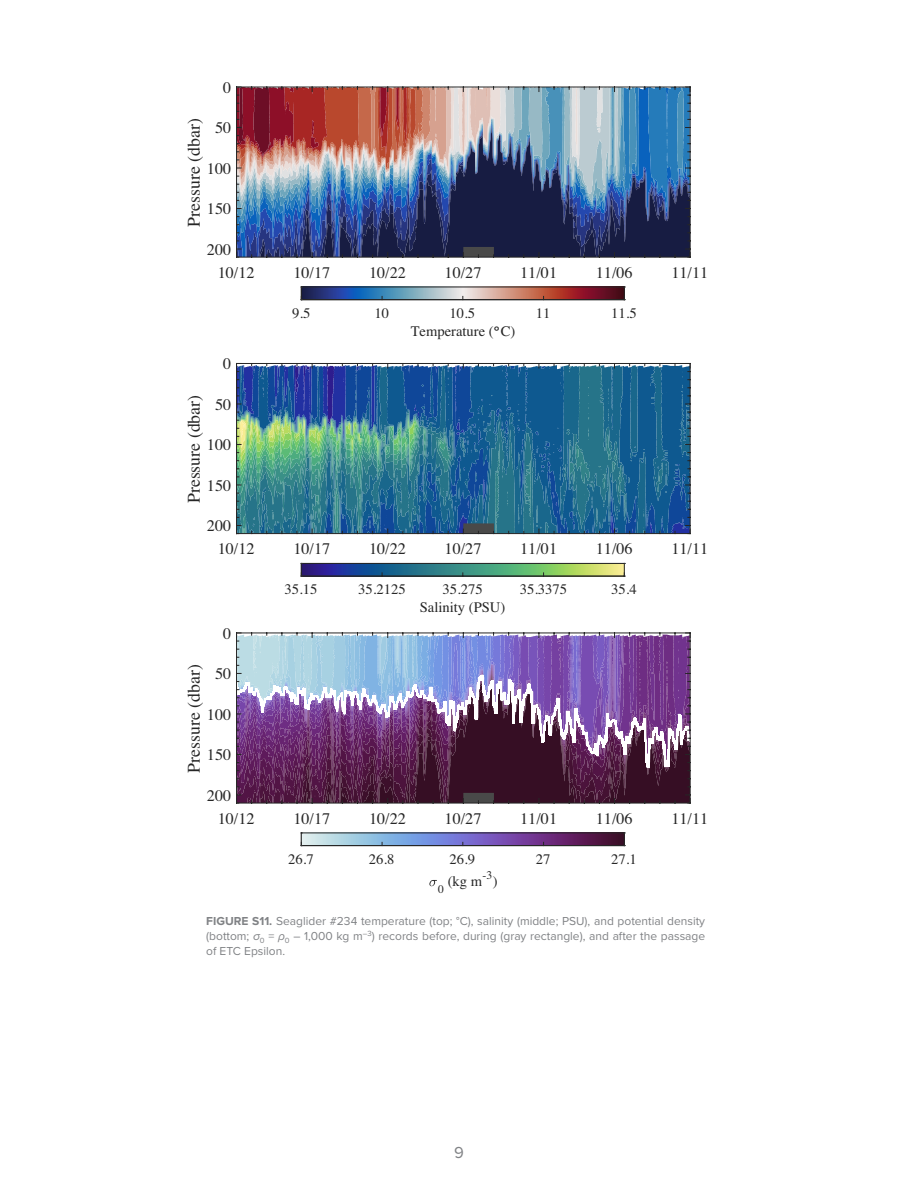
<style>
.page{position:relative;width:918px;height:1188px;background:#fff}
.page>*{position:absolute;margin:0;border:0;box-sizing:border-box;transform-origin:0 0}
.t1{font:17.85px "Times";color:#262626}
.t2{font:16.5px "Proxima Nova";color:#808285}
.t3{font:16.2px "Times";color:#262626}
.t4{font:14.55px "Times";color:#262626}
.t5{font:12px/15px "Proxima Nova";color:#808285;text-align:justify}
.t6{font:11.7px "Times";color:#262626}
.s1{font-family:"Courier"}
.s2{font-weight:700}
.s3{font-style:italic}
</style>
<div class="page">
<svg style="left:260px;top:774px;width:43px;height:29px"></svg>
<svg style="left:306px;top:774px;width:384px;height:29px;background:#411630"></svg>
<svg style="left:237px;top:771px;width:453px;height:3px"></svg>
<div style="left:463px;top:793px;width:31px;height:10px;background:#494949"></div>
<hr style="left:237px;top:803px;width:453px;height:1px;background:#262626">
<hr style="left:236px;top:633px;width:1px;height:170px;background:#262626">
<hr style="left:690px;top:633px;width:1px;height:170px;background:#262626">
<svg style="left:237px;top:633px;width:453px;height:138px;background:#836b9e"></svg>
<svg style="left:236px;top:795px;width:5px;height:9px"></svg>
<svg style="left:686px;top:633px;width:5px;height:9px"></svg>
<svg style="left:686px;top:795px;width:5px;height:9px"></svg>
<img style="left:302px;top:834px;width:322px;height:11px">
<svg style="left:429px;top:880px;width:8px;height:6px"></svg>
<hr style="left:301px;top:833px;width:323px;height:1px;background:#262626">
<hr style="left:301px;top:845px;width:323px;height:1px;background:#262626">
<svg style="left:301px;top:834px;width:1px;height:12px"></svg>
<svg style="left:624px;top:833px;width:1px;height:13px"></svg>
<svg style="left:237px;top:233px;width:453px;height:24px;background:#202856"></svg>
<svg style="left:237px;top:88px;width:453px;height:145px;background:#23376b"></svg>
<svg style="left:237px;top:88px;width:447px;height:135px;background:#2b5f99"></svg>
<svg style="left:237px;top:88px;width:385px;height:128px;background:#294582"></svg>
<svg style="left:237px;top:88px;width:384px;height:121px;background:#34568e"></svg>
<div style="left:463px;top:247px;width:31px;height:10px;background:#494949"></div>
<hr style="left:237px;top:257px;width:453px;height:1px;background:#262626">
<hr style="left:237px;top:87px;width:453px;height:1px;background:#262626">
<hr style="left:236px;top:87px;width:1px;height:170px;background:#262626">
<hr style="left:690px;top:87px;width:1px;height:170px;background:#262626">
<svg style="left:237px;top:87px;width:381px;height:114px;background:#93828f"></svg>
<svg style="left:236px;top:249px;width:5px;height:9px"></svg>
<svg style="left:686px;top:87px;width:5px;height:9px"></svg>
<svg style="left:686px;top:249px;width:5px;height:9px"></svg>
<img style="left:302px;top:288px;width:322px;height:11px">
<hr style="left:301px;top:287px;width:323px;height:1px;background:#262626">
<hr style="left:301px;top:299px;width:323px;height:1px;background:#262626">
<svg style="left:301px;top:288px;width:1px;height:12px"></svg>
<svg style="left:624px;top:287px;width:1px;height:13px"></svg>
<svg style="left:663px;top:365px;width:27px;height:168px;background:#165991"></svg>
<svg style="left:464px;top:365px;width:199px;height:168px;background:#2a6d98"></svg>
<svg style="left:464px;top:380px;width:196px;height:153px;background:#196291"></svg>
<svg style="left:464px;top:412px;width:145px;height:121px;background:#236b91"></svg>
<div style="left:463px;top:523px;width:31px;height:11px;background:#494949"></div>
<hr style="left:237px;top:533px;width:453px;height:1px;background:#262626">
<hr style="left:237px;top:363px;width:453px;height:1px;background:#262626">
<hr style="left:690px;top:363px;width:1px;height:171px;background:#262626">
<svg style="left:236px;top:363px;width:228px;height:171px;background:#397692"></svg>
<svg style="left:686px;top:364px;width:5px;height:8px"></svg>
<svg style="left:686px;top:525px;width:5px;height:9px"></svg>
<img style="left:302px;top:564px;width:322px;height:12px">
<hr style="left:301px;top:563px;width:323px;height:1px;background:#262626">
<hr style="left:301px;top:576px;width:323px;height:1px;background:#262626">
<svg style="left:301px;top:563px;width:1px;height:13px"></svg>
<svg style="left:624px;top:563px;width:1px;height:14px"></svg>
<p class="t3" style="left:223px;top:72px;width:10px">0</p>
<p class="t3" style="left:215px;top:112px;width:18px">50</p>
<p class="t3" style="left:207px;top:153px;width:26px">100</p>
<p class="t3" style="left:207px;top:193px;width:26px">150</p>
<p class="t3" style="left:207px;top:234px;width:26px">200</p>
<p class="t1" style="left:177px;top:227px;width:110px;rotate:-90deg">Pressure (dbar)</p>
<p class="t3" style="left:218px;top:257px;width:38px">10/12</p>
<p class="t3" style="left:293px;top:257px;width:38px">10/17</p>
<p class="t3" style="left:369px;top:257px;width:38px">10/22</p>
<p class="t3" style="left:445px;top:257px;width:38px">10/27</p>
<p class="t3" style="left:520px;top:257px;width:38px">11/01</p>
<p class="t3" style="left:596px;top:257px;width:38px">11/06</p>
<p class="t3" style="left:671px;top:257px;width:38px">11/11</p>
<p class="t3" style="left:223px;top:348px;width:10px">0</p>
<p class="t3" style="left:215px;top:389px;width:18px">50</p>
<p class="t3" style="left:207px;top:429px;width:26px">100</p>
<p class="t3" style="left:207px;top:470px;width:26px">150</p>
<p class="t3" style="left:207px;top:510px;width:26px">200</p>
<p class="t1" style="left:177px;top:503px;width:110px;rotate:-90deg">Pressure (dbar)</p>
<p class="t4" style="left:292px;top:299px;width:20px">9.5</p>
<p class="t4" style="left:374px;top:299px;width:16px">10</p>
<p class="t4" style="left:450px;top:299px;width:27px">10.5</p>
<p class="t4" style="left:536px;top:299px;width:16px">11</p>
<p class="t4" style="left:611px;top:299px;width:27px">11.5</p>
<p class="t4" style="left:411px;top:318px;width:106px">Temperature (<span class="s1">°</span>C)</p>
<p class="t3" style="left:218px;top:533px;width:38px">10/12</p>
<p class="t3" style="left:293px;top:533px;width:38px">10/17</p>
<p class="t3" style="left:369px;top:533px;width:38px">10/22</p>
<p class="t3" style="left:445px;top:533px;width:38px">10/27</p>
<p class="t3" style="left:520px;top:533px;width:38px">11/01</p>
<p class="t3" style="left:596px;top:533px;width:38px">11/06</p>
<p class="t3" style="left:671px;top:533px;width:38px">11/11</p>
<p class="t3" style="left:223px;top:618px;width:10px">0</p>
<p class="t3" style="left:215px;top:658px;width:18px">50</p>
<p class="t3" style="left:207px;top:699px;width:26px">100</p>
<p class="t3" style="left:207px;top:739px;width:26px">150</p>
<p class="t3" style="left:207px;top:780px;width:26px">200</p>
<p class="t1" style="left:177px;top:773px;width:110px;rotate:-90deg">Pressure (dbar)</p>
<p class="t4" style="left:285px;top:576px;width:34px">35.15</p>
<p class="t4" style="left:358px;top:576px;width:49px">35.2125</p>
<p class="t4" style="left:443px;top:576px;width:42px">35.275</p>
<p class="t4" style="left:520px;top:576px;width:49px">35.3375</p>
<p class="t4" style="left:611px;top:576px;width:27px">35.4</p>
<p class="t4" style="left:420px;top:593px;width:87px">Salinity (PSU)</p>
<p class="t3" style="left:218px;top:803px;width:38px">10/12</p>
<p class="t3" style="left:293px;top:803px;width:38px">10/17</p>
<p class="t3" style="left:369px;top:803px;width:38px">10/22</p>
<p class="t3" style="left:445px;top:803px;width:38px">10/27</p>
<p class="t3" style="left:520px;top:803px;width:38px">11/01</p>
<p class="t3" style="left:596px;top:803px;width:38px">11/06</p>
<p class="t3" style="left:671px;top:803px;width:38px">11/11</p>
<p class="t4" style="left:288px;top:845px;width:27px">26.7</p>
<p class="t4" style="left:369px;top:845px;width:27px">26.8</p>
<p class="t4" style="left:450px;top:845px;width:27px">26.9</p>
<p class="t4" style="left:536px;top:845px;width:16px">27</p>
<p class="t4" style="left:611px;top:845px;width:27px">27.1</p>
<p class="t6" style="left:438px;top:878px;width:7px">0</p>
<p class="t6" style="left:483px;top:864px;width:11px">-3</p>
<p class="t4" style="left:448px;top:868px;width:36px">(kg m</p>
<p class="t4" style="left:493px;top:868px;width:6px">)</p>
<p class="t5" style="left:206px;top:914px;width:500px"><span class="s2">FIGURE S11.</span> Seaglider #234 temperature (top; °C), salinity (middle; PSU), and potential density (bottom; <span class="s3">σ</span><sub>0</sub> = <span class="s3">ρ</span><sub>0</sub> – 1,000 kg m<sup>–3</sup>) records before, during (gray rectangle), and after the passage of ETC Epsilon.</p>
<h2 class="t2" style="left:454px;top:1143px;width:11px">9</h2>
</div>
